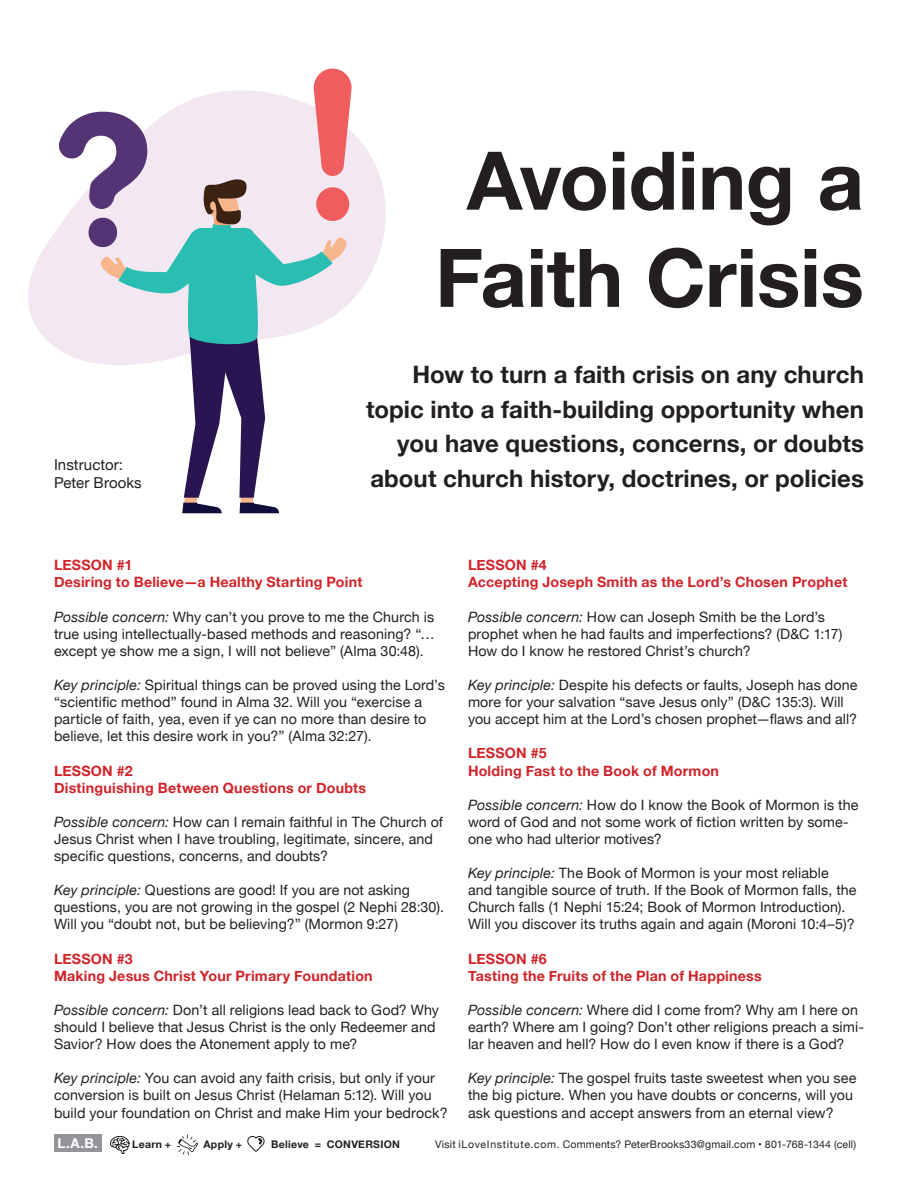
<style>
.page{position:relative;width:918px;height:1188px;background:#fff}
.page>*{position:absolute;margin:0;border:0;box-sizing:border-box;transform-origin:0 0}
.t1{font:700 81px/97.2px "Helvetica Neue";letter-spacing:-.005em;color:#231f20;text-align:center}
.t2{font:700 24px/34.5px "Helvetica Neue";letter-spacing:.005em;color:#231f20;text-align:right}
.t3{font:15px "Helvetica Neue";letter-spacing:.005em;color:#231f20}
.t4{font:14.25px/17.1px "Helvetica Neue";letter-spacing:.01em;color:#231f20}
.t5{font:700 14.25px "Helvetica Neue";letter-spacing:.015em;color:#d1232a}
.t6{font:700 13.5px "Helvetica Neue";color:#fff}
.t7{font:10.5px "Helvetica Neue";letter-spacing:.02em;color:#231f20}
.t8{font:700 10.5px "Helvetica Neue";letter-spacing:.025em;color:#231f20}
.s1{font-style:italic}
</style>
<div class="page">
<div style="left:54px;top:1135px;width:48px;height:17px;background:#939598"></div>
<svg style="left:110px;top:1136px;width:19px;height:18px"></svg>
<svg style="left:177px;top:1135px;width:21px;height:20px"></svg>
<svg style="left:247px;top:1136px;width:18px;height:16px"></svg>
<svg style="left:28px;top:133px;width:358px;height:215px"></svg>
<svg style="left:57px;top:69px;width:296px;height:444px"></svg>
<div style="left:316px;top:187px;width:33px;height:34px;background:#f05d5e;border-radius:17px"></div>
<p class="t3" style="left:54px;top:454px;width:71px">Instructor:</p>
<p class="t3" style="left:54px;top:472px;width:89px">Peter Brooks</p>
<p class="t1" style="left:435px;top:134px;width:430px">Avoiding a<br>Faith Crisis</p>
<p class="t2" style="left:366px;top:358px;width:499px">How to turn a faith crisis on any church topic into a faith-building opportunity when you have questions, concerns, or doubts about church history, doctrines, or policies</p>
<p class="t5" style="left:54px;top:554px;width:80px">LESSON #1</p>
<p class="t5" style="left:54px;top:571px;width:310px">Desiring to Believe—a Healthy Starting Point</p>
<p class="t4" style="left:54px;top:609px;width:382px;text-align:justify"><span class="s1">Possible concern:</span> Why can’t you prove to me the Church is true using intellectually-based methods and reasoning? “… except ye show me a sign, I will not believe” (Alma 30:48).</p>
<p class="t4" style="left:54px;top:677px;width:392px"><span class="s1">Key principle:</span> Spiritual things can be proved using the Lord’s “scientific method” found in Alma 32. Will you “exercise a particle of faith, yea, even if ye can no more than desire to believe, let this desire work in you?” (Alma 32:27).</p>
<p class="t5" style="left:54px;top:759px;width:80px">LESSON #2</p>
<p class="t5" style="left:54px;top:776px;width:314px">Distinguishing Between Questions or Doubts</p>
<p class="t4" style="left:54px;top:814px;width:391px"><span class="s1">Possible concern:</span> How can I remain faithful in The Church of<br>Jesus Christ when I have troubling, legitimate, sincere, and specific questions, concerns, and doubts?</p>
<p class="t4" style="left:54px;top:882px;width:392px"><span class="s1">Key principle:</span> Questions are good! If you are not asking questions, you are not growing in the gospel (2 Nephi 28:30).<br>Will you “doubt not, but be believing?” (Mormon 9:27)</p>
<p class="t5" style="left:54px;top:947px;width:80px">LESSON #3</p>
<p class="t5" style="left:54px;top:965px;width:320px">Making Jesus Christ Your Primary Foundation</p>
<p class="t4" style="left:54px;top:1002px;width:387px"><span class="s1">Possible concern:</span> Don’t all religions lead back to God? Why should I believe that Jesus Christ is the only Redeemer and<br>Savior? How does the Atonement apply to me?</p>
<p class="t4" style="left:54px;top:1071px;width:395px"><span class="s1">Key principle:</span> You can avoid any faith crisis, but only if your conversion is built on Jesus Christ (Helaman 5:12). Will you build your foundation on Christ and make Him your bedrock?</p>
<p class="t5" style="left:468px;top:554px;width:80px">LESSON #4</p>
<p class="t5" style="left:468px;top:571px;width:381px">Accepting Joseph Smith as the Lord’s Chosen Prophet</p>
<p class="t4" style="left:468px;top:609px;width:376px"><span class="s1">Possible concern:</span> How can Joseph Smith be the Lord’s prophet when he had faults and imperfections? (D&amp;C 1:17)<br>How do I know he restored Christ’s church?</p>
<p class="t4" style="left:468px;top:677px;width:391px"><span class="s1">Key principle:</span> Despite his defects or faults, Joseph has done more for your salvation “save Jesus only” (D&amp;C 135:3). Will you accept him at the Lord’s chosen prophet—flaws and all?</p>
<p class="t5" style="left:468px;top:742px;width:80px">LESSON #5</p>
<p class="t5" style="left:468px;top:759px;width:253px">Holding Fast to the Book of Mormon</p>
<p class="t4" style="left:468px;top:797px;width:392px"><span class="s1">Possible concern:</span> How do I know the Book of Mormon is the word of God and not some work of fiction written by some&shy;one who had ulterior motives?</p>
<p class="t4" style="left:468px;top:865px;width:390px"><span class="s1">Key principle:</span> The Book of Mormon is your most reliable and tangible source of truth. If the Book of Mormon falls, the Church falls (1 Nephi 15:24; Book of Mormon Introduction).<br>Will you discover its truths again and again (Moroni 10:4–5)?</p>
<p class="t5" style="left:468px;top:947px;width:80px">LESSON #6</p>
<p class="t5" style="left:468px;top:965px;width:295px">Tasting the Fruits of the Plan of Happiness</p>
<p class="t4" style="left:468px;top:1002px;width:398px"><span class="s1">Possible concern:</span> Where did I come from? Why am I here on earth? Where am I going? Don’t other religions preach a simi&shy;lar heaven and hell? How do I even know if there is a God?</p>
<p class="t4" style="left:468px;top:1071px;width:390px"><span class="s1">Key principle:</span> The gospel fruits taste sweetest when you see the big picture. When you have doubts or concerns, will you ask questions and accept answers from an eternal view?</p>
<p class="t6" style="left:58px;top:1133px;width:42px">L.A.B.</p>
<p class="t8" style="left:132px;top:1136px;width:40px">Learn +</p>
<p class="t8" style="left:203px;top:1136px;width:40px">Apply +</p>
<p class="t8" style="left:271px;top:1136px;width:130px">Believe = CONVERSION</p>
<p class="t7" style="left:435px;top:1136px;width:423px">Visit iLoveInstitute.com. Comments? PeterBrooks33@gmail.com • 801-768-1344 (cell)</p>
</div>
